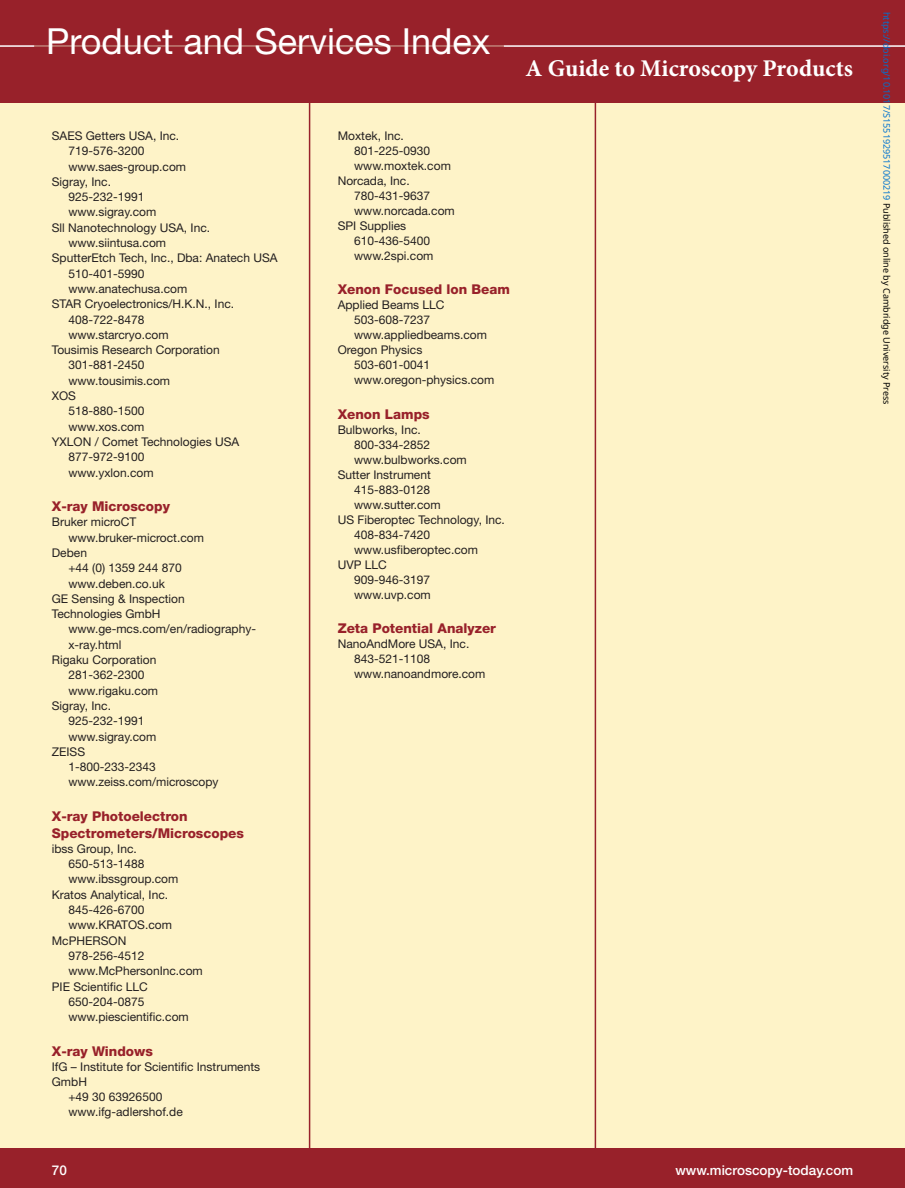
<style>
.page{position:relative;width:905px;height:1188px;background:#fff}
.page>*{position:absolute;margin:0;border:0;box-sizing:border-box;transform-origin:0 0}
.t1{font:36px "Helvetica Neue LT Std";color:#fff}
.t2{font:700 24px "Minion Pro";color:#fff}
.t3{font:800 13.5px/16.5px "Helvetica Neue LT Std";color:#98212a}
.t4{font:500 13.5px "Helvetica Neue LT Std";color:#fff}
.t5{font:12px/15px "Helvetica Neue LT Std";color:#231f20}
.t6{font:9px "Noto Sans";color:#0172cf}
.s1{color:#000}
</style>
<div class="page">
<div style="left:0;top:0;width:904px;height:1188px;background:#fef3c8"></div>
<hr style="left:309px;top:95px;width:1px;height:1061px;background:#98212a">
<hr style="left:594px;top:95px;width:2px;height:1061px;background:#98212a">
<div style="left:0;top:1148px;width:904px;height:40px;background:#98212a"></div>
<div style="left:0;top:0;width:904px;height:103px;background:#98212a"></div>
<hr style="left:0;top:45px;width:904px;height:2px;background:#fff">
<hr style="left:34px;top:45px;width:470px;height:2px;background:#a74b43">
<h1 class="t1" style="left:46px;top:20px;width:446px">Product and Services Index</h1>
<h2 class="t2" style="left:525px;top:51px;width:329px">A Guide to Microscopy Products</h2>
<p class="t5" style="left:52px;top:128px;width:129px">SAES Getters USA, Inc.</p>
<p class="t5" style="left:68px;top:143px;width:78px">719-576-3200</p>
<p class="t5" style="left:68px;top:159px;width:119px">www.saes-group.com</p>
<p class="t5" style="left:52px;top:174px;width:61px">Sigray, Inc.</p>
<p class="t5" style="left:68px;top:189px;width:78px">925-232-1991</p>
<p class="t5" style="left:68px;top:204px;width:89px">www.sigray.com</p>
<p class="t5" style="left:52px;top:220px;width:160px">Sll Nanotechnology USA, Inc.</p>
<p class="t5" style="left:68px;top:235px;width:99px">www.siintusa.com</p>
<p class="t5" style="left:52px;top:250px;width:227px">SputterEtch Tech, Inc., Dba: Anatech USA</p>
<p class="t5" style="left:68px;top:266px;width:78px">510-401-5990</p>
<p class="t5" style="left:68px;top:281px;width:120px">www.anatechusa.com</p>
<p class="t5" style="left:52px;top:296px;width:184px">STAR Cryoelectronics/H.K.N., Inc.</p>
<p class="t5" style="left:68px;top:312px;width:78px">408-722-8478</p>
<p class="t5" style="left:68px;top:327px;width:102px">www.starcryo.com</p>
<p class="t5" style="left:52px;top:342px;width:169px">Tousimis Research Corporation</p>
<p class="t5" style="left:68px;top:357px;width:78px">301-881-2450</p>
<p class="t5" style="left:68px;top:373px;width:103px">www.tousimis.com</p>
<p class="t5" style="left:52px;top:388px;width:26px">XOS</p>
<p class="t5" style="left:68px;top:403px;width:78px">518-880-1500</p>
<p class="t5" style="left:68px;top:419px;width:77px">www.xos.com</p>
<p class="t5" style="left:52px;top:434px;width:189px">YXLON / Comet Technologies USA</p>
<p class="t5" style="left:68px;top:449px;width:78px">877-972-9100</p>
<p class="t5" style="left:68px;top:465px;width:87px">www.yxlon.com</p>
<p class="t3" style="left:52px;top:498px;width:120px">X-ray Microscopy</p>
<p class="t5" style="left:52px;top:514px;width:86px">Bruker microCT</p>
<p class="t5" style="left:68px;top:530px;width:137px">www.bruker-microct.com</p>
<p class="t5" style="left:52px;top:545px;width:37px">Deben</p>
<p class="t5" style="left:68px;top:560px;width:115px">+44 (0) 1359 244 870</p>
<p class="t5" style="left:68px;top:576px;width:98px">www.deben.co.uk</p>
<p class="t5" style="left:52px;top:591px;width:134px">GE Sensing &amp; Inspection</p>
<p class="t5" style="left:52px;top:606px;width:110px">Technologies GmbH</p>
<p class="t5" style="left:68px;top:622px;width:189px">www.ge-mcs.com/en/radiography-</p>
<p class="t5" style="left:68px;top:637px;width:55px">x-ray.html</p>
<p class="t5" style="left:52px;top:652px;width:106px">Rigaku Corporation</p>
<p class="t5" style="left:68px;top:667px;width:78px">281-362-2300</p>
<p class="t5" style="left:68px;top:683px;width:91px">www.rigaku.com</p>
<p class="t5" style="left:52px;top:698px;width:61px">Sigray, Inc.</p>
<p class="t5" style="left:68px;top:713px;width:78px">925-232-1991</p>
<p class="t5" style="left:68px;top:729px;width:89px">www.sigray.com</p>
<p class="t5" style="left:52px;top:744px;width:35px">ZEISS</p>
<p class="t5" style="left:68px;top:759px;width:89px">1-800-233-2343</p>
<p class="t5" style="left:68px;top:775px;width:152px">www.zeiss.com/microscopy</p>
<p class="t3" style="left:52px;top:808px;width:194px">X-ray Photoelectron<br>Spectrometers/Microscopes</p>
<p class="t5" style="left:52px;top:841px;width:86px">ibss Group, Inc.</p>
<p class="t5" style="left:68px;top:856px;width:78px">650-513-1488</p>
<p class="t5" style="left:68px;top:871px;width:111px">www.ibssgroup.com</p>
<p class="t5" style="left:52px;top:887px;width:118px">Kratos Analytical, Inc.</p>
<p class="t5" style="left:68px;top:902px;width:78px">845-426-6700</p>
<p class="t5" style="left:68px;top:917px;width:105px">www.KRATOS.com</p>
<p class="t5" style="left:52px;top:933px;width:76px">McPHERSON</p>
<p class="t5" style="left:68px;top:948px;width:78px">978-256-4512</p>
<p class="t5" style="left:68px;top:963px;width:136px">www.McPhersonInc.com</p>
<p class="t5" style="left:52px;top:979px;width:97px">PIE Scientific LLC</p>
<p class="t5" style="left:68px;top:994px;width:78px">650-204-0875</p>
<p class="t5" style="left:68px;top:1009px;width:122px">www.piescientific.com</p>
<p class="t3" style="left:52px;top:1043px;width:103px">X-ray Windows</p>
<p class="t5" style="left:52px;top:1059px;width:210px">IfG – Institute for Scientific Instruments</p>
<p class="t5" style="left:52px;top:1074px;width:37px">GmbH</p>
<p class="t5" style="left:68px;top:1089px;width:95px">+49 30 63926500</p>
<p class="t5" style="left:68px;top:1104px;width:116px">www.ifg-adlershof.de</p>
<p class="t5" style="left:338px;top:128px;width:68px">Moxtek, Inc.</p>
<p class="t5" style="left:354px;top:143px;width:78px">801-225-0930</p>
<p class="t5" style="left:354px;top:158px;width:98px">www.moxtek.com</p>
<p class="t5" style="left:338px;top:173px;width:74px">Norcada, Inc.</p>
<p class="t5" style="left:354px;top:188px;width:78px">780-431-9637</p>
<p class="t5" style="left:354px;top:203px;width:102px">www.norcada.com</p>
<p class="t5" style="left:338px;top:218px;width:70px">SPI Supplies</p>
<p class="t5" style="left:354px;top:233px;width:78px">610-436-5400</p>
<p class="t5" style="left:354px;top:248px;width:81px">www.2spi.com</p>
<p class="t3" style="left:338px;top:281px;width:174px">Xenon Focused lon Beam</p>
<p class="t5" style="left:338px;top:297px;width:108px">Applied Beams LLC</p>
<p class="t5" style="left:354px;top:312px;width:78px">503-608-7237</p>
<p class="t5" style="left:354px;top:327px;width:134px">www.appliedbeams.com</p>
<p class="t5" style="left:338px;top:342px;width:86px">Oregon Physics</p>
<p class="t5" style="left:354px;top:357px;width:78px">503-601-0041</p>
<p class="t5" style="left:354px;top:372px;width:141px">www.oregon-physics.com</p>
<p class="t3" style="left:338px;top:406px;width:94px">Xenon Lamps</p>
<p class="t5" style="left:338px;top:422px;width:85px">Bulbworks, Inc.</p>
<p class="t5" style="left:354px;top:437px;width:78px">800-334-2852</p>
<p class="t5" style="left:354px;top:452px;width:114px">www.bulbworks.com</p>
<p class="t5" style="left:338px;top:467px;width:95px">Sutter Instrument</p>
<p class="t5" style="left:354px;top:482px;width:78px">415-883-0128</p>
<p class="t5" style="left:354px;top:497px;width:88px">www.sutter.com</p>
<p class="t5" style="left:338px;top:512px;width:169px">US Fiberoptec Technology, Inc.</p>
<p class="t5" style="left:354px;top:527px;width:78px">408-834-7420</p>
<p class="t5" style="left:354px;top:542px;width:125px">www.usfiberoptec.com</p>
<p class="t5" style="left:338px;top:557px;width:51px">UVP LLC</p>
<p class="t5" style="left:354px;top:572px;width:78px">909-946-3197</p>
<p class="t5" style="left:354px;top:587px;width:78px">www.uvp.com</p>
<p class="t3" style="left:338px;top:620px;width:160px">Zeta Potential Analyzer</p>
<p class="t5" style="left:354px;top:636px;width:133px;text-indent:-16px">NanoAndMore USA, Inc.<br>843-521-1108 www.nanoandmore.com</p>
<p class="t4" style="left:52px;top:1162px;width:17px">70</p>
<p class="t4" style="left:675px;top:1162px;width:179px">www.microscopy-today.com</p>
<p class="t6" style="left:893px;top:12px;width:394px;rotate:90deg">https://doi.org/10.1017/S1551929517000219 <span class="s1">Published online by Cambridge University Press</span></p>
</div>
